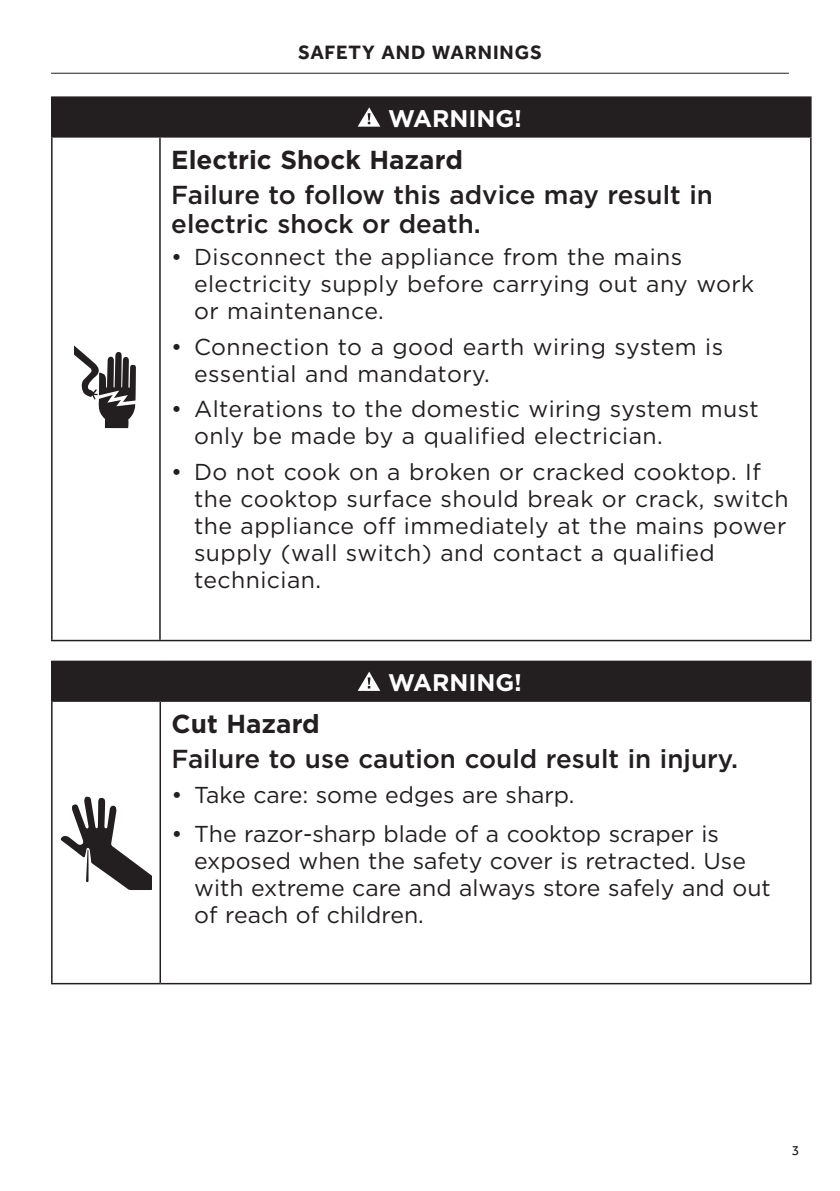
<style>
.page{position:relative;width:840px;height:1191px;background:#fff}
.page>*{position:absolute;margin:0;border:0;box-sizing:border-box;transform-origin:0 0}
.t1{font:500 26px/29px "Gotham";color:#231f20}
.t2{font:700 26px "Gotham";color:#231f20}
.t3{font:700 24px "Gotham";color:#fff}
.t4{font:23px/27px "Gotham";letter-spacing:.02em;color:#231f20}
.t5{font:23px/27px "Gotham";color:#231f20}
.t6{font:700 20px "Effra";letter-spacing:.04em;color:#231f20}
.t7{font:14px "Effra";color:#231f20}
</style>
<div class="page">
<hr style="left:51px;top:73px;width:737px;height:1px;background:#231f20">
<div style="left:52px;top:97px;width:758px;height:40px;background:#231f20"></div>
<hr style="left:51px;top:96px;width:109px;height:2px;background:#231f20">
<hr style="left:51px;top:98px;width:2px;height:38px;background:#231f20">
<hr style="left:160px;top:96px;width:651px;height:2px;background:#231f20">
<hr style="left:809px;top:98px;width:2px;height:38px;background:#231f20">
<hr style="left:51px;top:136px;width:109px;height:2px;background:#231f20">
<hr style="left:51px;top:138px;width:2px;height:502px;background:#231f20">
<hr style="left:160px;top:136px;width:651px;height:2px;background:#231f20">
<hr style="left:159px;top:138px;width:2px;height:502px;background:#231f20">
<hr style="left:809px;top:138px;width:2px;height:502px;background:#231f20">
<hr style="left:51px;top:640px;width:109px;height:1px;background:#231f20">
<hr style="left:160px;top:640px;width:651px;height:1px;background:#231f20">
<svg style="left:357px;top:107px;width:23px;height:20px"></svg>
<svg style="left:74px;top:345px;width:62px;height:83px"></svg>
<div style="left:52px;top:661px;width:758px;height:40px;background:#231f20"></div>
<hr style="left:51px;top:702px;width:2px;height:281px;background:#231f20">
<hr style="left:159px;top:702px;width:2px;height:281px;background:#231f20">
<hr style="left:809px;top:702px;width:2px;height:281px;background:#231f20">
<hr style="left:51px;top:983px;width:109px;height:1px;background:#231f20">
<hr style="left:160px;top:983px;width:651px;height:1px;background:#231f20">
<hr style="left:51px;top:660px;width:109px;height:2px;background:#231f20">
<hr style="left:51px;top:662px;width:2px;height:38px;background:#231f20">
<hr style="left:160px;top:660px;width:651px;height:2px;background:#231f20">
<hr style="left:809px;top:662px;width:2px;height:38px;background:#231f20">
<hr style="left:51px;top:700px;width:109px;height:2px;background:#231f20">
<hr style="left:160px;top:700px;width:651px;height:2px;background:#231f20">
<svg style="left:357px;top:671px;width:23px;height:20px"></svg>
<svg style="left:61px;top:796px;width:90px;height:94px"></svg>
<p class="t6" style="left:298px;top:40px;width:245px">SAFETY AND WARNINGS</p>
<p class="t3" style="left:388px;top:102px;width:135px">WARNING!</p>
<p class="t2" style="left:171px;top:143px;width:293px">Electric Shock Hazard</p>
<p class="t1" style="left:171px;top:180px;width:543px">Failure to follow this advice may result in electric shock or death.</p>
<p class="t4" style="left:194px;top:243px;width:561px;text-indent:-23px">• Disconnect the appliance from the mains electricity supply before carrying out any work or maintenance.</p>
<p class="t4" style="left:194px;top:333px;width:530px;text-indent:-23px">• Connection to a good earth wiring system is essential and mandatory.</p>
<p class="t4" style="left:194px;top:395px;width:566px;text-indent:-23px">• Alterations to the domestic wiring system must only be made by a qualified electrician.</p>
<p class="t4" style="left:194px;top:458px;width:595px;text-indent:-23px">• Do not cook on a broken or cracked cooktop. If the cooktop surface should break or crack, switch the appliance off immediately at the mains power supply (wall switch) and contact a qualified technician.</p>
<p class="t3" style="left:388px;top:666px;width:135px">WARNING!</p>
<p class="t2" style="left:171px;top:707px;width:150px">Cut Hazard</p>
<p class="t1" style="left:171px;top:744px;width:567px">Failure to use caution could result in injury.</p>
<p class="t5" style="left:171px;top:781px;width:404px">• Take care: some edges are sharp.</p>
<p class="t5" style="left:194px;top:819px;width:577px;text-indent:-23px">• The razor-sharp blade of a cooktop scraper is exposed when the safety cover is retracted. Use with extreme care and always store safely and out of reach of children.</p>
<p class="t7" style="left:791px;top:1142px;width:9px">3</p>
</div>
